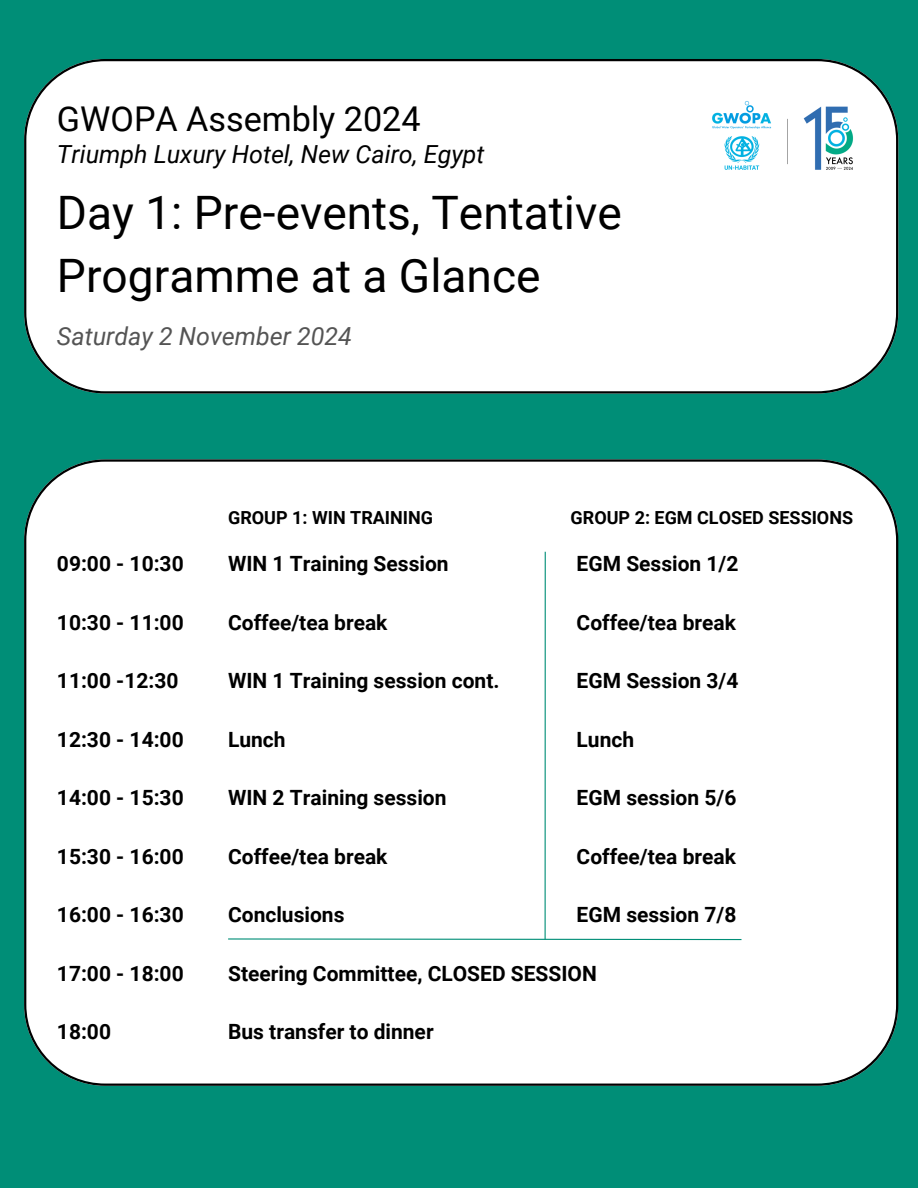
<style>
.page{position:relative;width:918px;height:1188px;background:#008e77}
.page>*{position:absolute;margin:0;border:0;box-sizing:border-box;transform-origin:0 0}
.t1{font:46.05px/63.8px "Roboto";color:#000}
.t2{font:34.2px "Roboto";color:#000}
.t3{font:italic 24.9px "Roboto";color:#000}
.t4{font:italic 24.9px "Roboto";color:#545454}
.t5{font:700 21px "Roboto";color:#000}
.t6{font:700 18px "Roboto";color:#000}
</style>
<div class="page">
<div style="left:24px;top:459px;width:874px;height:627px;background:#fff"></div>
<div style="left:24px;top:59px;width:874px;height:334px;background:#fff"></div>
<img style="left:711px;top:100px;width:142px;height:70px">
<hr style="left:545px;top:552px;width:1px;height:388px;background:#008e77">
<svg style="left:227px;top:938px;width:516px;height:3px;background:#9fd4cb"></svg>
<h3 class="t2" style="left:57px;top:99px;width:365px">GWOPA Assembly 2024</h3>
<p class="t3" style="left:57px;top:140px;width:429px">Triumph Luxury Hotel, New Cairo, Egypt</p>
<h2 class="t1" style="left:57px;top:181px;width:566px">Day 1: Pre-events, Tentative<br>Programme at a Glance</h2>
<h3 class="t4" style="left:57px;top:322px;width:296px">Saturday 2 November 2024</h3>
<p class="t6" style="left:228px;top:508px;width:206px">GROUP 1: WIN TRAINING</p>
<h4 class="t6" style="left:571px;top:508px;width:284px">GROUP 2: EGM CLOSED SESSIONS</h4>
<p class="t5" style="left:57px;top:552px;width:128px">09:00 - 10:30</p>
<h4 class="t5" style="left:57px;top:610px;width:128px">10:30 - 11:00</h4>
<h4 class="t5" style="left:228px;top:552px;width:222px">WIN 1 Training Session</h4>
<h4 class="t5" style="left:228px;top:610px;width:161px">Coffee/tea break</h4>
<h4 class="t5" style="left:577px;top:552px;width:163px">EGM Session 1/2</h4>
<h4 class="t5" style="left:577px;top:610px;width:161px">Coffee/tea break</h4>
<h4 class="t5" style="left:57px;top:669px;width:123px">11:00 -12:30</h4>
<h4 class="t5" style="left:57px;top:727px;width:128px">12:30 - 14:00</h4>
<h4 class="t5" style="left:228px;top:669px;width:273px">WIN 1 Training session cont.</h4>
<h4 class="t5" style="left:228px;top:727px;width:59px">Lunch</h4>
<h4 class="t5" style="left:577px;top:669px;width:163px">EGM Session 3/4</h4>
<h4 class="t5" style="left:577px;top:727px;width:59px">Lunch</h4>
<h4 class="t5" style="left:57px;top:786px;width:128px">14:00 - 15:30</h4>
<h4 class="t5" style="left:57px;top:844px;width:128px">15:30 - 16:00</h4>
<h4 class="t5" style="left:228px;top:786px;width:220px">WIN 2 Training session</h4>
<h4 class="t5" style="left:228px;top:844px;width:161px">Coffee/tea break</h4>
<h4 class="t5" style="left:577px;top:786px;width:161px">EGM session 5/6</h4>
<h4 class="t5" style="left:577px;top:844px;width:161px">Coffee/tea break</h4>
<h4 class="t5" style="left:57px;top:903px;width:128px">16:00 - 16:30</h4>
<h4 class="t5" style="left:228px;top:903px;width:118px">Conclusions</h4>
<h4 class="t5" style="left:577px;top:903px;width:161px">EGM session 7/8</h4>
<h4 class="t5" style="left:57px;top:961px;width:128px">17:00 - 18:00</h4>
<h4 class="t5" style="left:57px;top:1020px;width:56px">18:00</h4>
<h4 class="t5" style="left:228px;top:961px;width:370px">Steering Committee, CLOSED SESSION</h4>
<h4 class="t5" style="left:228px;top:1020px;width:207px">Bus transfer to dinner</h4>
</div>
